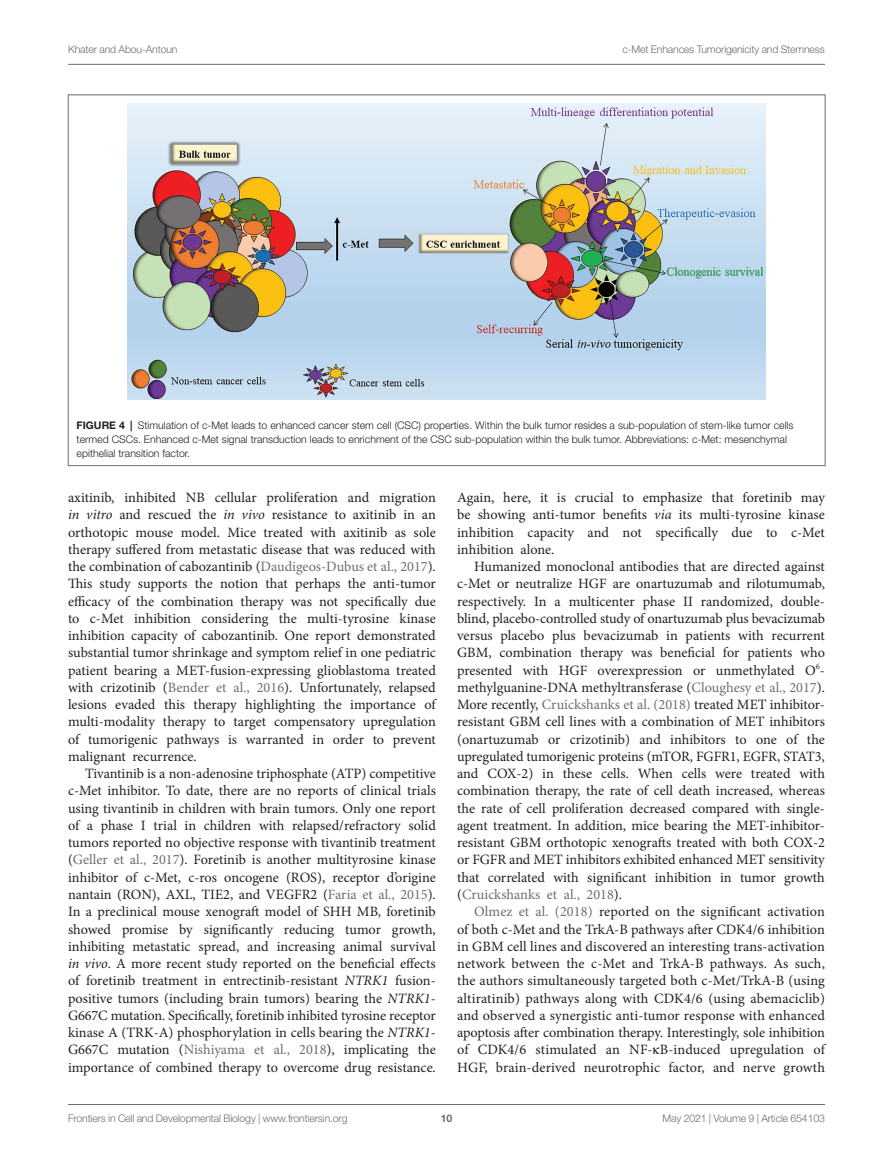
<style>
.page{position:relative;width:893px;height:1170px;background:#fff}
.page>*{position:absolute;margin:0;border:0;box-sizing:border-box;transform-origin:0 0}
.TEXT{font:14.25px/17.2px "Minion Pro";color:#231f20;text-align:justify}
.FIG_LEG{font:300 10.5px/14.2px "Helvetica Neue LT Std";color:#231f20}
.t1{font:300 10.5px "Helvetica Neue LT Std";letter-spacing:-.015em;color:#6c6d70}
.t2{font:700 10.5px "Helvetica Neue LT Std";color:#6c6d70}
.s1{font-weight:700}
.s2{font-style:italic}
.s3{color:#6c6d70}
.s4{font-family:"STIX General"}
</style>
<div class="page">
<hr style="left:68px;top:64px;width:757px;height:1px;background:#6c6d70">
<hr style="left:68px;top:1104px;width:757px;height:1px;background:#6c6d70">
<img style="left:128px;top:103px;width:638px;height:296px">
<p class="t1" style="left:68px;top:42px;width:111px">Khater and Abou-Antoun</p>
<p class="t1" style="left:622px;top:42px;width:204px">c-Met Enhances Tumorigenicity and Stemness</p>
<p class="FIG_LEG" style="left:77px;top:417px;width:718px"><span class="s1">FIGURE 4 |</span> Stimulation of c-Met leads to enhanced cancer stem cell (CSC) properties. Within the bulk tumor resides a sub-population of stem-like tumor cells termed CSCs. Enhanced c-Met signal transduction leads to enrichment of the CSC sub-population within the bulk tumor. Abbreviations: c-Met: mesenchymal epithelial transition factor.</p>
<p class="TEXT" style="left:68px;top:489px;width:369px">axitinib, inhibited NB cellular proliferation and migration <span class="s2">in vitro</span> and rescued the <span class="s2">in vivo</span> resistance to axitinib in an orthotopic mouse model. Mice treated with axitinib as sole therapy suffered from metastatic disease that was reduced with the combination of cabozantinib (<span class="s3">Daudigeos-Dubus et al., 2017</span>).<br>This study supports the notion that perhaps the anti-tumor efficacy of the combination therapy was not specifically due to c-Met inhibition considering the multi-tyrosine kinase inhibition capacity of cabozantinib. One report demonstrated substantial tumor shrinkage and symptom relief in one pediatric patient bearing a MET-fusion-expressing glioblastoma treated with crizotinib (<span class="s3">Bender et al., 2016</span>). Unfortunately, relapsed lesions evaded this therapy highlighting the importance of multi-modality therapy to target compensatory upregulation of tumorigenic pathways is warranted in order to prevent malignant recurrence.</p>
<p class="TEXT" style="left:68px;top:765px;width:369px;text-indent:17px">Tivantinib is a non-adenosine triphosphate (ATP) competitive c-Met inhibitor. To date, there are no reports of clinical trials using tivantinib in children with brain tumors. Only one report of a phase I trial in children with relapsed/refractory solid tumors reported no objective response with tivantinib treatment (<span class="s3">Geller et al., 2017</span>). Foretinib is another multityrosine kinase inhibitor of c-Met, c-ros oncogene (ROS), receptor d’origine nantain (RON), AXL, TIE2, and VEGFR2 (<span class="s3">Faria et al., 2015</span>).<br>In a preclinical mouse xenograft model of SHH MB, foretinib showed promise by significantly reducing tumor growth, inhibiting metastatic spread, and increasing animal survival <span class="s2">in vivo</span>. A more recent study reported on the beneficial effects of foretinib treatment in entrectinib-resistant <span class="s2">NTRK1</span> fusion&shy;positive tumors (including brain tumors) bearing the <span class="s2">NTRK1</span>- G667C mutation. Specifically, foretinib inhibited tyrosine receptor kinase A (TRK-A) phosphorylation in cells bearing the <span class="s2">NTRK1</span>- G667C mutation (<span class="s3">Nishiyama et al., 2018</span>), implicating the importance of combined therapy to overcome drug resistance.</p>
<p class="TEXT" style="left:457px;top:489px;width:369px">Again, here, it is crucial to emphasize that foretinib may be showing anti-tumor benefits <span class="s2">via</span> its multi-tyrosine kinase inhibition capacity and not specifically due to c-Met inhibition alone.</p>
<p class="TEXT" style="left:457px;top:558px;width:369px;text-indent:17px">Humanized monoclonal antibodies that are directed against c-Met or neutralize HGF are onartuzumab and rilotumumab, respectively. In a multicenter phase II randomized, double&shy;blind, placebo-controlled study of onartuzumab plus bevacizumab versus placebo plus bevacizumab in patients with recurrent GBM, combination therapy was beneficial for patients who presented with HGF overexpression or unmethylated O<sup>6</sup>- methylguanine-DNA methyltransferase (<span class="s3">Cloughesy et al., 2017</span>).<br>More recently, <span class="s3">Cruickshanks et al. (2018)</span> treated MET inhibitor&shy;resistant GBM cell lines with a combination of MET inhibitors (onartuzumab or crizotinib) and inhibitors to one of the upregulated tumorigenic proteins (mTOR, FGFR1, EGFR, STAT3, and COX-2) in these cells. When cells were treated with combination therapy, the rate of cell death increased, whereas the rate of cell proliferation decreased compared with single&shy;agent treatment. In addition, mice bearing the MET-inhibitor&shy;resistant GBM orthotopic xenografts treated with both COX-2 or FGFR and MET inhibitors exhibited enhanced MET sensitivity that correlated with significant inhibition in tumor growth (<span class="s3">Cruickshanks et al., 2018</span>).</p>
<p class="TEXT" style="left:457px;top:903px;width:369px;text-indent:17px"><span class="s3">Olmez et al. (2018)</span> reported on the significant activation of both c-Met and the TrkA-B pathways after CDK4/6 inhibition in GBM cell lines and discovered an interesting trans-activation network between the c-Met and TrkA-B pathways. As such, the authors simultaneously targeted both c-Met/TrkA-B (using altiratinib) pathways along with CDK4/6 (using abemaciclib) and observed a synergistic anti-tumor response with enhanced apoptosis after combination therapy. Interestingly, sole inhibition of CDK4/6 stimulated an NF-<span class="s4">κ</span>B-induced upregulation of HGF, brain-derived neurotrophic factor, and nerve growth</p>
<p class="t1" style="left:68px;top:1111px;width:281px">Frontiers in Cell and Developmental Biology | www.frontiersin.org</p>
<p class="t2" style="left:441px;top:1111px;width:13px">10</p>
<p class="t1" style="left:663px;top:1111px;width:164px">May 2021 | Volume 9 | Article 654103</p>
</div>
